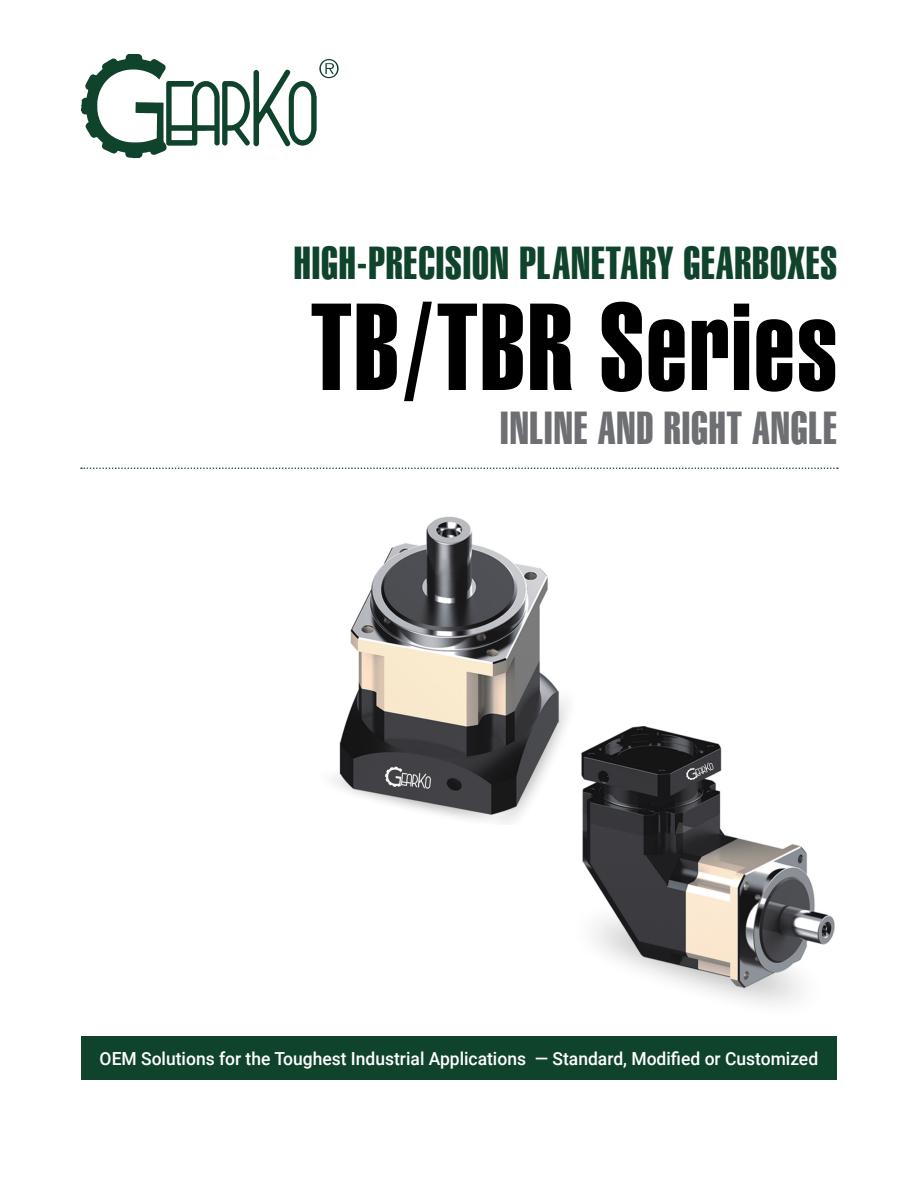
<style>
.page{position:relative;width:918px;height:1188px;background:#fff}
.page>*{position:absolute;margin:0;border:0;box-sizing:border-box;transform-origin:0 0}
.t1{font:120px "Swiss 911 BT Extra Compressed";letter-spacing:.02em;color:#000}
.t2{font:45px "Swiss 911 BT Extra Compressed";letter-spacing:.02em;color:#0f432c}
.t3{font:45px "Swiss 911 BT Extra Compressed";letter-spacing:.02em;color:#6e6f72}
.t4{font:500 18px "Roboto";color:#fff}
</style>
<div class="page">
<div style="left:81px;top:1037px;width:756px;height:43px;background:#0f432c"></div>
<svg style="left:81px;top:467px;width:757px;height:2px"></svg>
<svg style="left:81px;top:54px;width:258px;height:104px"></svg>
<img style="left:333px;top:516px;width:235px;height:308px">
<img style="left:558px;top:726px;width:277px;height:279px">
<h2 class="t2" style="left:294px;top:238px;width:545px">HIGH-PRECISION PLANETARY GEARBOXES</h2>
<h1 class="t1" style="left:311px;top:280px;width:527px">TB/TBR Series</h1>
<h2 class="t3" style="left:500px;top:403px;width:338px">INLINE AND RIGHT ANGLE</h2>
<p class="t4" style="left:100px;top:1046px;width:720px">OEM Solutions for the Toughest Industrial Applications — Standard, Modified or Customized</p>
</div>
